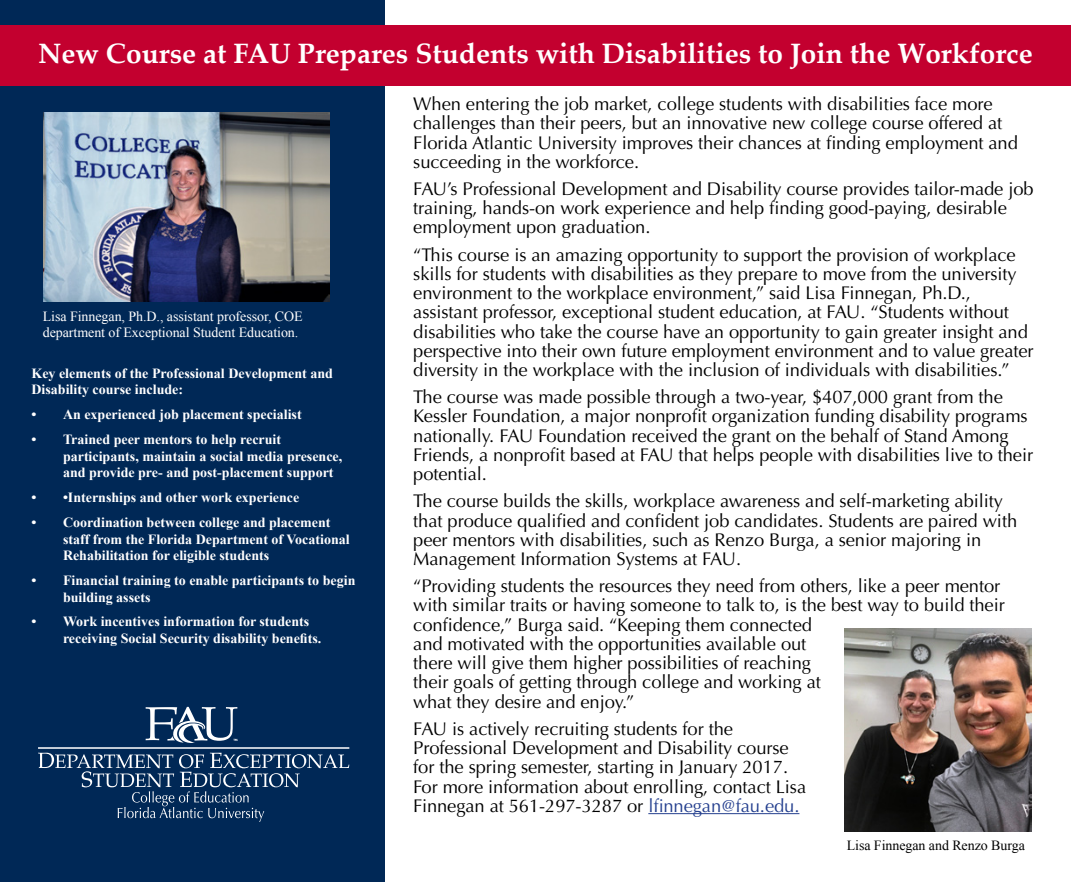
<style>
.page{position:relative;width:1071px;height:882px;background:#fff}
.page>*{position:absolute;margin:0;border:0;box-sizing:border-box;transform-origin:0 0}
.t1{font:700 28px "Palatino Linotype";color:#fff}
.t2{font:18.38px/19.2px "Optima LT Std";letter-spacing:-.005em;color:#000}
.t3{font:700 14px/16.8px "Times New Roman";color:#fff}
.t4{font:14px/15.8px "Times New Roman";letter-spacing:-.005em;color:#fff}
.t5{font:14px "Times New Roman";letter-spacing:-.005em;color:#000}
.s1{color:#25408f}
</style>
<div class="page">
<hr style="left:648px;top:813px;width:151px;height:1px;background:#25408f">
<div style="left:0;top:0;width:385px;height:882px;background:#002856"></div>
<div style="left:0;top:25px;width:1071px;height:61px;background:#c3002f"></div>
<img style="left:43px;top:112px;width:286px;height:189px">
<svg style="left:146px;top:707px;width:92px;height:36px"></svg>
<hr style="left:38px;top:747px;width:311px;height:2px;background:#fff">
<svg style="left:38px;top:753px;width:311px;height:69px"></svg>
<img style="left:844px;top:628px;width:188px;height:203px">
<p class="t1" style="left:38px;top:34px;width:996px">New Course at FAU Prepares Students with Disabilities to Join the Workforce</p>
<p class="t4" style="left:43px;top:308px;width:261px">Lisa Finnegan, Ph.D., assistant professor, COE department of Exceptional Student Education.</p>
<p class="t3" style="left:32px;top:364px;width:303px">Key elements of the Professional Development and<br>Disability course include:</p>
<p class="t3" style="left:32px;top:406px;width:272px">• An experienced job placement specialist</p>
<p class="t3" style="left:63px;top:430px;width:281px;text-indent:-32px">• Trained peer mentors to help recruit participants, maintain a social media presence, and provide pre- and post-placement support</p>
<p class="t3" style="left:32px;top:489px;width:269px">• •Internships and other work experience</p>
<p class="t3" style="left:63px;top:513px;width:288px;text-indent:-32px">• Coordination between college and placement staff from the Florida Department of Vocational<br>Rehabilitation for eligible students</p>
<p class="t3" style="left:63px;top:572px;width:294px;text-indent:-32px">• Financial training to enable participants to begin building assets</p>
<p class="t3" style="left:63px;top:613px;width:260px;text-indent:-32px">• Work incentives information for students receiving Social Security disability benefits.</p>
<p class="t2" style="left:413px;top:94px;width:606px">When entering the job market, college students with disabilities face more challenges than their peers, but an innovative new college course offered at Florida Atlantic University improves their chances at finding employment and succeeding in the workforce.</p>
<p class="t2" style="left:413px;top:179px;width:622px">FAU’s Professional Development and Disability course provides tailor-made job training, hands-on work experience and help finding good-paying, desirable employment upon graduation.</p>
<p class="t2" style="left:413px;top:245px;width:622px">“This course is an amazing opportunity to support the provision of workplace skills for students with disabilities as they prepare to move from the university environment to the workplace environment,” said Lisa Finnegan, Ph.D., assistant professor, exceptional student education, at FAU. “Students without disabilities who take the course have an opportunity to gain greater insight and perspective into their own future employment environment and to value greater diversity in the workplace with the inclusion of individuals with disabilities.”</p>
<p class="t2" style="left:413px;top:388px;width:621px">The course was made possible through a two-year, $407,000 grant from the Kessler Foundation, a major nonprofit organization funding disability programs nationally. FAU Foundation received the grant on the behalf of Stand Among Friends, a nonprofit based at FAU that helps people with disabilities live to their potential.</p>
<p class="t2" style="left:413px;top:492px;width:605px">The course builds the skills, workplace awareness and self-marketing ability that produce qualified and confident job candidates. Students are paired with peer mentors with disabilities, such as Renzo Burga, a senior majoring in Management Information Systems at FAU.</p>
<p class="t2" style="left:413px;top:577px;width:593px">“Providing students the resources they need from others, like a peer mentor with similar traits or having someone to talk to, is the best way to build their confidence,” Burga said. “Keeping them connected<br>and motivated with the opportunities available out<br>there will give them higher possibilities of reaching<br>their goals of getting through college and working at<br>what they desire and enjoy.”</p>
<p class="t2" style="left:413px;top:719px;width:394px">FAU is actively recruiting students for the Professional Development and Disability course for the spring semester, starting in January 2017.<br>For more information about enrolling, contact Lisa Finnegan at 561-297-3287 or <span class="s1">lfinnegan@fau.edu.</span></p>
<p class="t5" style="left:847px;top:836px;width:180px">Lisa Finnegan and Renzo Burga</p>
</div>
